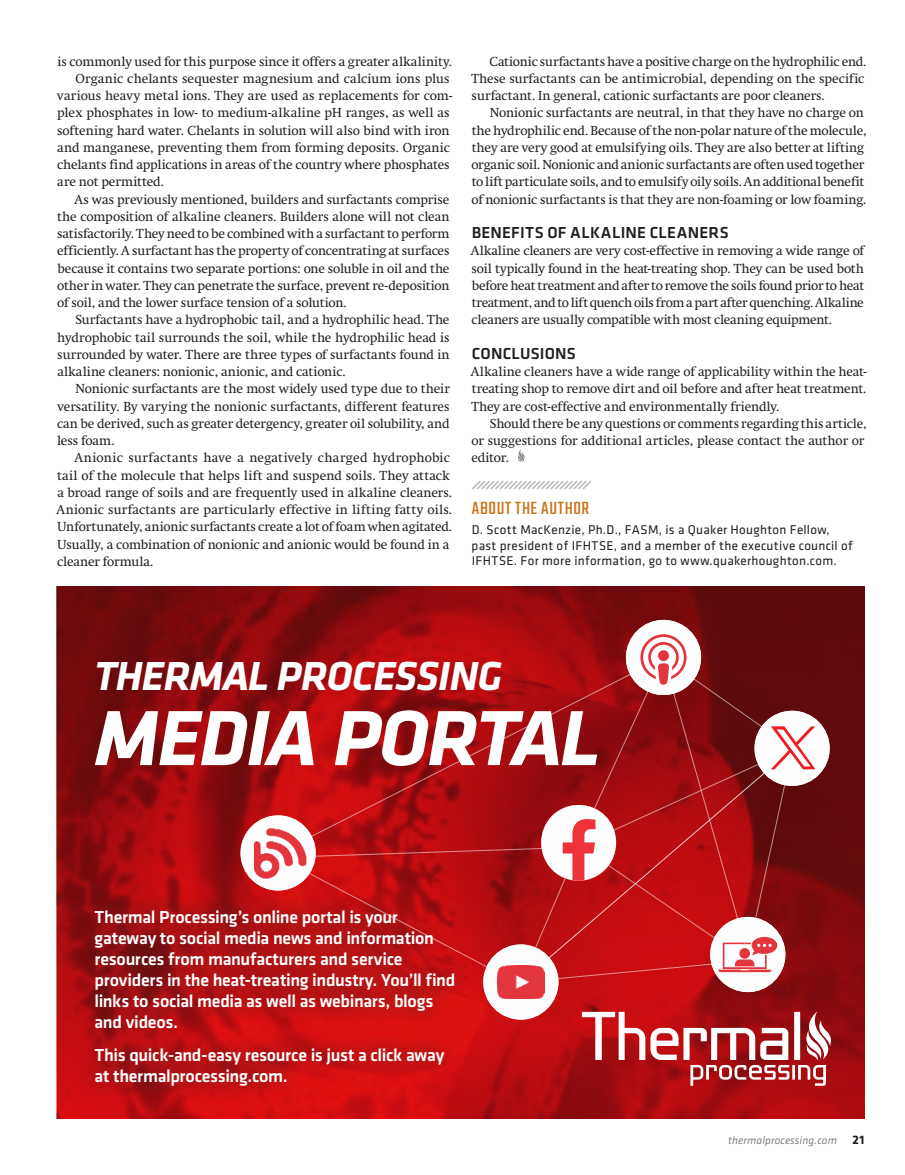
<style>
.page{position:relative;width:905px;height:1175px;background:#fff}
.page>*{position:absolute;margin:0;border:0;box-sizing:border-box;transform-origin:0 0}
.t1{font:italic 700 81px "Klavika Basic";letter-spacing:-.025em;color:#fff}
.t2{font:italic 700 42px "Klavika Basic";letter-spacing:-.02em;color:#fff}
.t3{font:19.5px "Teko";letter-spacing:.035em;color:#cb7317}
.t4{font:500 18px/21px "Klavika Basic";letter-spacing:-.02em;color:#fff}
.t5{font:500 16.5px "Klavika Basic";letter-spacing:.015em;color:#231f20}
.t6{font:13.2px/15.8px "Klavika Basic";letter-spacing:.02em;color:#231f20}
.t7{font:12.9px/17.2px "Swift";color:#231f20}
.t8{font:12.9px "Swift";letter-spacing:.025em;color:#231f20}
.t9{font:italic 11.25px "Klavika Basic";letter-spacing:.01em;color:#808285}
.s1{font-weight:700;font-style:normal;font-size:12.75px;color:#231f20}
</style>
<div class="page">
<svg style="left:472px;top:480px;width:120px;height:10px"></svg>
<svg style="left:518px;top:449px;width:7px;height:13px"></svg>
<svg style="left:57px;top:586px;width:807px;height:532px;background:#8e0b0d"></svg>
<div style="left:75px;top:890px;width:398px;height:214px;background:#231f20;opacity:.9"></div>
<div style="left:626px;top:620px;width:75px;height:75px;background:#fff;border-radius:50%"></div>
<div style="left:240px;top:815px;width:76px;height:75px;background:#fff;border-radius:50%"></div>
<img style="left:254px;top:828px;width:23px;height:51px">
<div style="left:710px;top:917px;width:75px;height:75px;background:#fff;border-radius:50%"></div>
<div style="left:483px;top:944px;width:75px;height:75px;background:#fff;border-radius:50%"></div>
<img style="left:497px;top:983px;width:47px;height:15px">
<div style="left:754px;top:710px;width:75px;height:76px;background:#fff;border-radius:50%"></div>
<svg style="left:582px;top:1011px;width:253px;height:74px"></svg>
<svg style="left:277px;top:634px;width:538px;height:349px;background:#ae2325"></svg>
<p class="t7" style="left:57px;top:52px;width:396px">is commonly used for this purpose since it offers a greater alkalinity.</p>
<p class="t7" style="left:75px;top:70px;width:375px">Organic chelants sequester magnesium and calcium ions plus</p>
<p class="t7" style="left:57px;top:87px;width:396px">various heavy metal ions. They are used as replacements for com-</p>
<p class="t7" style="left:57px;top:104px;width:394px">plex phosphates in low- to medium-alkaline pH ranges, as well as</p>
<p class="t7" style="left:57px;top:121px;width:394px">softening hard water. Chelants in solution will also bind with iron</p>
<p class="t7" style="left:57px;top:139px;width:394px">and manganese, preventing them from forming deposits. Organic</p>
<p class="t7" style="left:57px;top:156px;width:394px">chelants find applications in areas of the country where phosphates</p>
<p class="t7" style="left:57px;top:173px;width:108px">are not permitted.</p>
<p class="t7" style="left:74px;top:190px;width:376px">As was previously mentioned, builders and surfactants comprise</p>
<p class="t7" style="left:57px;top:208px;width:394px">the composition of alkaline cleaners. Builders alone will not clean</p>
<p class="t7" style="left:57px;top:225px;width:394px">satisfactorily. They need to be combined with a surfactant to perform</p>
<p class="t7" style="left:57px;top:242px;width:394px">efficiently. A surfactant has the property of concentrating at surfaces</p>
<p class="t7" style="left:57px;top:259px;width:393px">because it contains two separate portions: one soluble in oil and the</p>
<p class="t7" style="left:57px;top:277px;width:394px">other in water. They can penetrate the surface, prevent re-deposition</p>
<p class="t7" style="left:57px;top:294px;width:291px">of soil, and the lower surface tension of a solution.</p>
<p class="t7" style="left:75px;top:311px;width:375px">Surfactants have a hydrophobic tail, and a hydrophilic head. The</p>
<p class="t7" style="left:57px;top:328px;width:394px">hydrophobic tail surrounds the soil, while the hydrophilic head is</p>
<p class="t7" style="left:57px;top:346px;width:394px">surrounded by water. There are three types of surfactants found in</p>
<p class="t7" style="left:57px;top:363px;width:290px">alkaline cleaners: nonionic, anionic, and cationic.</p>
<p class="t7" style="left:75px;top:380px;width:376px">Nonionic surfactants are the most widely used type due to their</p>
<p class="t7" style="left:57px;top:397px;width:394px">versatility. By varying the nonionic surfactants, different features</p>
<p class="t7" style="left:57px;top:415px;width:394px">can be derived, such as greater detergency, greater oil solubility, and</p>
<p class="t7" style="left:57px;top:432px;width:59px">less foam.</p>
<p class="t8" style="left:74px;top:450px;width:377px">Anionic surfactants have a negatively charged hydrophobic</p>
<p class="t7" style="left:57px;top:466px;width:394px">tail of the molecule that helps lift and suspend soils. They attack</p>
<p class="t7" style="left:57px;top:484px;width:396px">a broad range of soils and are frequently used in alkaline cleaners.</p>
<p class="t8" style="left:56px;top:502px;width:397px">Anionic surfactants are particularly effective in lifting fatty oils.</p>
<p class="t7" style="left:58px;top:518px;width:396px">Unfortunately, anionic surfactants create a lot of foam when agitated.</p>
<p class="t7" style="left:58px;top:535px;width:393px">Usually, a combination of nonionic and anionic would be found in a</p>
<p class="t7" style="left:57px;top:553px;width:98px">cleaner formula.</p>
<p class="t7" style="left:471px;top:52px;width:396px;text-indent:18px">Cationic surfactants have a positive charge on the hydrophilic end.<br>These surfactants can be antimicrobial, depending on the specific surfactant. In general, cationic surfactants are poor cleaners.</p>
<p class="t7" style="left:471px;top:104px;width:397px;text-indent:18px">Nonionic surfactants are neutral, in that they have no charge on the hydrophilic end. Because of the non-polar nature of the molecule, they are very good at emulsifying oils. They are also better at lifting organic soil. Nonionic and anionic surfactants are often used together to lift particulate soils, and to emulsify oily soils. An additional benefit of nonionic surfactants is that they are non-foaming or low foaming.</p>
<p class="t5" style="left:471px;top:221px;width:258px">BENEFITS OF ALKALINE CLEANERS</p>
<p class="t7" style="left:471px;top:242px;width:395px;text-align:justify">Alkaline cleaners are very cost-effective in removing a wide range of soil typically found in the heat-treating shop. They can be used both before heat treatment and after to remove the soils found prior to heat treatment, and to lift quench oils from a part after quenching. Alkaline cleaners are usually compatible with most cleaning equipment.</p>
<p class="t5" style="left:471px;top:342px;width:106px">CONCLUSIONS</p>
<p class="t7" style="left:471px;top:363px;width:397px;text-align:justify">Alkaline cleaners have a wide range of applicability within the heat&shy;treating shop to remove dirt and oil before and after heat treatment.<br>They are cost-effective and environmentally friendly.</p>
<p class="t7" style="left:471px;top:415px;width:397px;text-indent:18px">Should there be any questions or comments regarding this article, or suggestions for additional articles, please contact the author or editor.</p>
<h3 class="t3" style="left:472px;top:497px;width:119px">ABOUT THE AUTHOR</h3>
<p class="t6" style="left:471px;top:521px;width:382px">D. Scott MacKenzie, Ph.D., FASM, is a Quaker Houghton Fellow, past president of IFHTSE, and a member of the executive council of<br>IFHTSE. For more information, go to www.quakerhoughton.com.</p>
<h2 class="t2" style="left:94px;top:646px;width:409px">THERMAL PROCESSING</h2>
<h1 class="t1" style="left:94px;top:680px;width:507px">MEDIA PORTAL</h1>
<p class="t4" style="left:94px;top:905px;width:362px">Thermal Processing’s online portal is your gateway to social media news and information resources from manufacturers and service providers in the heat-treating industry. You’ll find links to social media as well as webinars, blogs and videos.</p>
<h3 class="t4" style="left:94px;top:1043px;width:351px">This quick-and-easy resource is just a click away at thermalprocessing.com.</h3>
<p class="t9" style="left:728px;top:1133px;width:138px">thermalprocessing.com <span class="s1">21</span></p>
</div>
